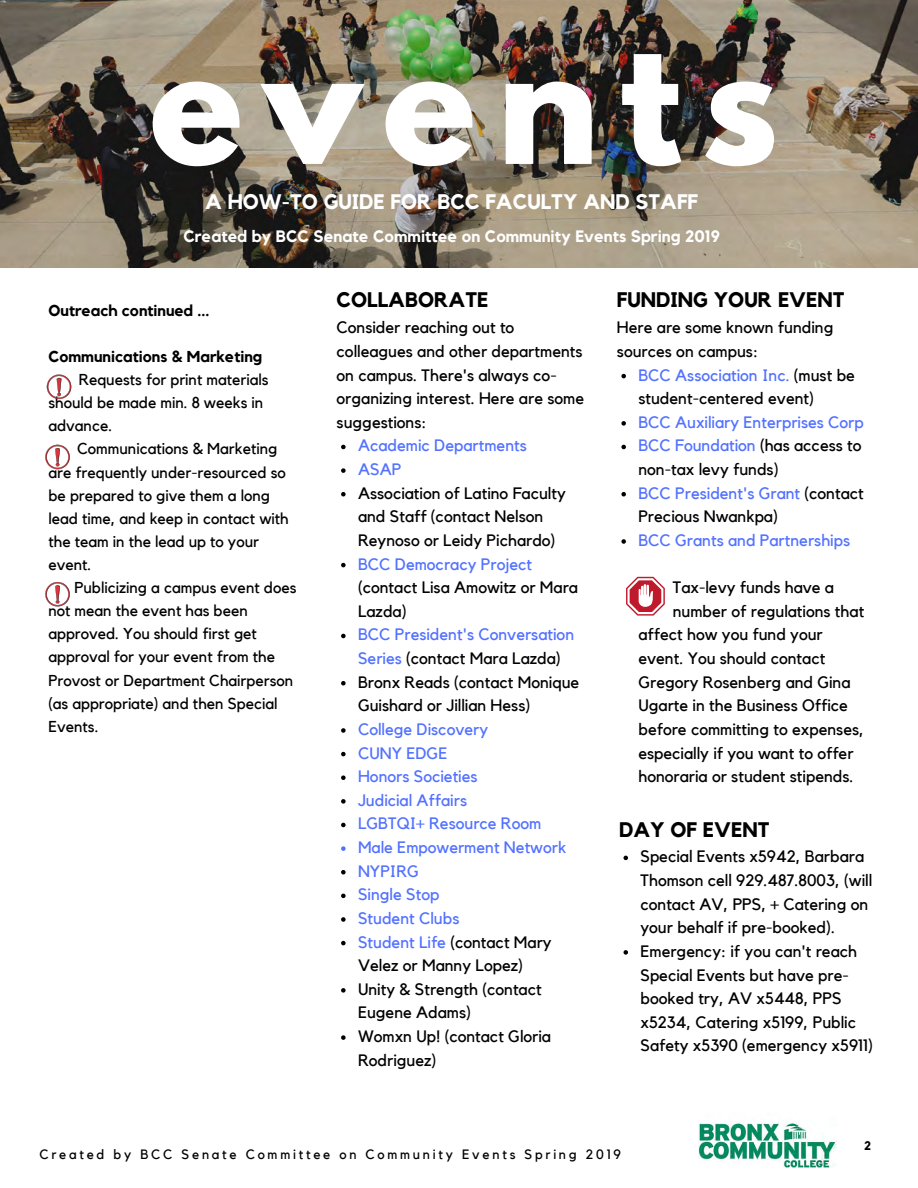
<style>
.page{position:relative;width:918px;height:1188px;background:#fff}
.page>*{position:absolute;margin:0;border:0;box-sizing:border-box;transform-origin:0 0}
.t1{font:700 156px "League Spartan";letter-spacing:.13em;color:#fff}
.t2{font:700 21px "Kollektif";color:#000}
.t3{font:700 21px "Kollektif";color:#fff}
.t4{font:16.5px/23.7px "Kollektif";color:#000}
.t5{font:16.5px/23.5px "Kollektif";color:#5271ff}
.t6{font:700 16.5px "Kollektif";color:#fff}
.t7{font:15.75px/23.1px "Kollektif";color:#000}
.t8{font:700 15.75px "Kollektif";color:#000}
.t9{font:13.5px "Kollektif";letter-spacing:.205em;color:#000}
.t10{font:700 12.45px "Kollektif";color:#000}
.s1{color:#5271ff}
.s2{color:#000}
</style>
<div class="page">
<img style="left:0;top:0;width:918px;height:267px">
<svg style="left:341px;top:445px;width:5px;height:4px"></svg>
<svg style="left:341px;top:468px;width:5px;height:5px"></svg>
<svg style="left:341px;top:492px;width:5px;height:4px"></svg>
<svg style="left:341px;top:563px;width:5px;height:4px"></svg>
<svg style="left:341px;top:634px;width:5px;height:4px"></svg>
<svg style="left:341px;top:681px;width:5px;height:4px"></svg>
<svg style="left:341px;top:728px;width:5px;height:5px"></svg>
<svg style="left:341px;top:752px;width:5px;height:4px"></svg>
<svg style="left:341px;top:775px;width:5px;height:5px"></svg>
<svg style="left:341px;top:799px;width:5px;height:5px"></svg>
<svg style="left:341px;top:823px;width:5px;height:4px"></svg>
<svg style="left:341px;top:846px;width:5px;height:5px"></svg>
<svg style="left:341px;top:870px;width:5px;height:4px"></svg>
<svg style="left:341px;top:894px;width:5px;height:4px"></svg>
<svg style="left:341px;top:917px;width:5px;height:5px"></svg>
<svg style="left:341px;top:941px;width:5px;height:4px"></svg>
<svg style="left:341px;top:988px;width:5px;height:5px"></svg>
<svg style="left:341px;top:1035px;width:5px;height:5px"></svg>
<svg style="left:621px;top:374px;width:5px;height:4px"></svg>
<svg style="left:621px;top:421px;width:5px;height:5px"></svg>
<svg style="left:621px;top:445px;width:5px;height:4px"></svg>
<svg style="left:621px;top:492px;width:5px;height:4px"></svg>
<svg style="left:621px;top:539px;width:5px;height:5px"></svg>
<img style="left:698px;top:1121px;width:138px;height:46px">
<svg style="left:47px;top:374px;width:24px;height:25px"></svg>
<svg style="left:45px;top:445px;width:25px;height:24px"></svg>
<svg style="left:45px;top:582px;width:25px;height:25px"></svg>
<svg style="left:624px;top:856px;width:4px;height:4px"></svg>
<svg style="left:624px;top:950px;width:4px;height:5px"></svg>
<svg style="left:626px;top:577px;width:39px;height:39px"></svg>
<h1 class="t1" style="left:149px;top:24px;width:631px">events</h1>
<p class="t3" style="left:205px;top:192px;width:495px">A HOW-TO GUIDE FOR BCC FACULTY AND STAFF</p>
<p class="t6" style="left:183px;top:229px;width:538px">Created by BCC Senate Committee on Community Events Spring 2019</p>
<p class="t8" style="left:48px;top:303px;width:162px">Outreach continued ...</p>
<p class="t8" style="left:48px;top:349px;width:215px">Communications &amp; Marketing</p>
<p class="t7" style="left:48px;top:369px;width:222px;text-indent:30px">Requests for print materials should be made min. 8 weeks in advance.</p>
<p class="t7" style="left:48px;top:438px;width:242px;text-indent:29px">Communications &amp; Marketing are frequently under-resourced so be prepared to give them a long lead time, and keep in contact with the team in the lead up to your event.</p>
<p class="t7" style="left:48px;top:577px;width:250px;text-indent:26px">Publicizing a campus event does not mean the event has been approved. You should first get approval for your event from the<br>Provost or Department Chairperson (as appropriate) and then Special<br>Events.</p>
<p class="t2" style="left:337px;top:290px;width:153px">COLLABORATE</p>
<p class="t4" style="left:337px;top:316px;width:249px">Consider reaching out to colleagues and other departments on campus. There's always co&shy;organizing interest. Here are some suggestions:</p>
<p class="t5" style="left:358px;top:435px;width:170px">Academic Departments<br>ASAP</p>
<p class="t4" style="left:358px;top:482px;width:209px">Association of Latino Faculty and Staff (contact Nelson<br>Reynoso or Leidy Pichardo)</p>
<p class="t5" style="left:358px;top:553px;width:176px">BCC Democracy Project</p>
<p class="t4" style="left:358px;top:576px;width:222px">(contact Lisa Amowitz or Mara<br>Lazda)</p>
<p class="t4" style="left:358px;top:624px;width:223px"><span class="s1">BCC President's Conversation<br>Series</span> (contact Mara Lazda)<br>Bronx Reads (contact Monique<br>Guishard or Jillian Hess)</p>
<p class="t5" style="left:358px;top:718px;width:210px">College Discovery<br>CUNY EDGE<br>Honors Societies<br>Judicial Affairs<br>LGBTQI+ Resource Room<br>Male Empowerment Network<br>NYPIRG<br>Single Stop<br>Student Clubs<br>Student Life <span class="s2">(contact Mary<br>Velez or Manny Lopez)<br>Unity &amp; Strength (contact<br>Eugene Adams)<br>Womxn Up! (contact Gloria<br>Rodriguez)</span></p>
<p class="t2" style="left:617px;top:290px;width:229px">FUNDING YOUR EVENT</p>
<p class="t4" style="left:617px;top:316px;width:218px">Here are some known funding sources on campus:</p>
<p class="t4" style="left:638px;top:364px;width:218px"><span class="s1">BCC Association Inc.</span> (must be student-centered event)</p>
<p class="t5" style="left:638px;top:411px;width:227px">BCC Auxiliary Enterprises Corp<br>BCC Foundation <span class="s2">(has access to non-tax levy funds)<br></span>BCC President's Grant <span class="s2">(contact<br>Precious Nwankpa)</span></p>
<p class="t5" style="left:638px;top:529px;width:213px">BCC Grants and Partnerships</p>
<p class="t4" style="left:673px;top:576px;width:163px">Tax-levy funds have a</p>
<p class="t4" style="left:673px;top:600px;width:193px">number of regulations that</p>
<p class="t4" style="left:638px;top:624px;width:186px">affect how you fund your</p>
<p class="t4" style="left:638px;top:647px;width:189px">event. You should contact</p>
<p class="t4" style="left:638px;top:671px;width:214px">Gregory Rosenberg and Gina</p>
<p class="t4" style="left:638px;top:694px;width:211px">Ugarte in the Business Office</p>
<p class="t4" style="left:638px;top:718px;width:227px">before committing to expenses,</p>
<p class="t4" style="left:638px;top:742px;width:217px">especially if you want to offer</p>
<p class="t4" style="left:638px;top:765px;width:217px">honoraria or student stipends.</p>
<p class="t2" style="left:619px;top:820px;width:152px">DAY OF EVENT</p>
<p class="t4" style="left:640px;top:845px;width:234px">Special Events x5942, Barbara<br>Thomson cell 929.487.8003, (will contact AV, PPS, + Catering on your behalf if pre-booked).<br>Emergency: if you can't reach<br>Special Events but have pre&shy;booked try, AV x5448, PPS x5234, Catering x5199, Public<br>Safety x5390 (emergency x5911)</p>
<p class="t9" style="left:39px;top:1148px;width:583px">Created by BCC Senate Committee on Community Events Spring 2019</p>
<p class="t10" style="left:864px;top:1140px;width:8px">2</p>
</div>
